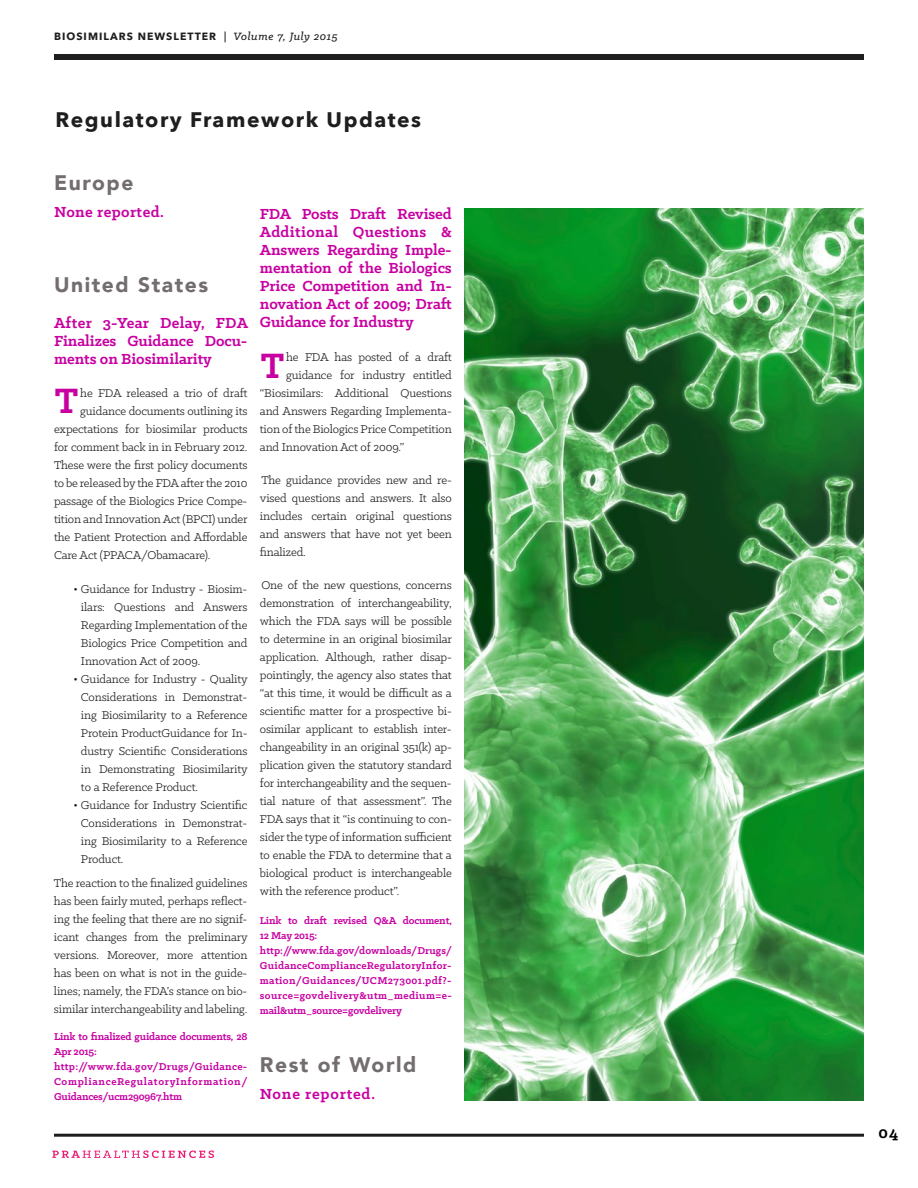
<style>
.page{position:relative;width:918px;height:1188px;background:#fff}
.page>*{position:absolute;margin:0;border:0;box-sizing:border-box;transform-origin:0 0}
.t1{font:700 39.9px "Klinic Slab";color:#c800a1}
.t2{font:900 21px "Avenir";letter-spacing:.075em;color:#736d6e}
.t3{font:700 21px "Avenir Next";letter-spacing:.075em;color:#1e1e1e}
.t4{font:700 18px "Klinic Slab";color:#000}
.t5{font:700 16.5px/18px "Klinic Slab";letter-spacing:-.005em;color:#c800a1;text-align:justify}
.t6{font:700 16.5px "Klinic Slab";letter-spacing:.025em;color:#c800a1}
.t7{font:700 16.5px "Klinic Slab";letter-spacing:.05em;color:#c800a1}
.t8{font:12.75px/18px "Klinic Slab";letter-spacing:-.01em;color:#1e1e1e;text-align:justify}
.t9{font:700 11.25px/15px "Klinic Slab";letter-spacing:.02em;color:#c800a1}
.t10{font:700 10.5px "Avenir Next";letter-spacing:.1em;color:#1e1e1e}
.s1{font-family:"Klinic Slab";font-weight:500;font-size:12px}
.s2{font-family:"Klinic Slab";font-weight:500;font-style:italic;font-size:12px}
</style>
<div class="page">
<hr style="left:54px;top:1134px;width:810px;height:3px;background:#1e1e1e">
<div style="left:54px;top:54px;width:810px;height:6px;background:#1e1e1e"></div>
<svg style="left:52px;top:1151px;width:162px;height:7px"></svg>
<img style="left:464px;top:208px;width:400px;height:892px">
<p class="t10" style="left:54px;top:27px;width:285px">BIOSIMILARS NEWSLETTER <span class="s1">|</span> <span class="s2">Volume 7, July 2015</span></p>
<h2 class="t3" style="left:56px;top:101px;width:367px">Regulatory Framework Updates</h2>
<h2 class="t2" style="left:54px;top:165px;width:81px">Europe</h2>
<p class="t6" style="left:54px;top:201px;width:111px">None reported.</p>
<h2 class="t2" style="left:54px;top:267px;width:156px">United States</h2>
<p class="t5" style="left:54px;top:313px;width:196px">After 3-Year Delay, FDA Finalizes Guidance Docu&shy;ments on Biosimilarity</p>
<h1 class="t1" style="left:55px;top:375px;width:25px">T</h1>
<p class="t8" style="left:80px;top:384px;width:169px">he FDA released a trio of draft</p>
<p class="t8" style="left:80px;top:402px;width:169px">guidance documents outlining its</p>
<p class="t8" style="left:54px;top:420px;width:195px">expectations for biosimilar products</p>
<p class="t8" style="left:54px;top:438px;width:195px">for comment back in in February 2012.</p>
<p class="t8" style="left:54px;top:456px;width:195px">These were the first policy documents</p>
<p class="t8" style="left:54px;top:474px;width:195px">to be released by the FDA after the 2010</p>
<p class="t8" style="left:54px;top:492px;width:195px">passage of the Biologics Price Compe-</p>
<p class="t8" style="left:54px;top:510px;width:195px">tition and Innovation Act (BPCI) under</p>
<p class="t8" style="left:54px;top:528px;width:195px">the Patient Protection and Affordable</p>
<p class="t8" style="left:54px;top:546px;width:158px">Care Act (PPACA/Obamacare).</p>
<p class="t8" style="left:81px;top:580px;width:168px;text-indent:-7px">• Guidance for Industry - Biosim&shy;ilars: Questions and Answers Regarding Implementation of the Biologics Price Competition and Innovation Act of 2009.</p>
<p class="t8" style="left:81px;top:670px;width:168px;text-indent:-7px">• Guidance for Industry - Quality Considerations in Demonstrat&shy;ing Biosimilarity to a Reference Protein ProductGuidance for In&shy;dustry Scientific Considerations in Demonstrating Biosimilarity to a Reference Product.</p>
<p class="t8" style="left:81px;top:796px;width:168px;text-indent:-7px">• Guidance for Industry Scientific Considerations in Demonstrat&shy;ing Biosimilarity to a Reference Product.</p>
<p class="t8" style="left:54px;top:874px;width:195px">The reaction to the finalized guidelines has been fairly muted, perhaps reflect&shy;ing the feeling that there are no signif&shy;icant changes from the preliminary versions. Moreover, more attention has been on what is not in the guide&shy;lines; namely, the FDA’s stance on bio&shy;similar interchangeability and labeling.</p>
<p class="t9" style="left:54px;top:1029px;width:195px">Link to finalized guidance documents, 28<br>Apr 2015: http://www.fda.gov/Drugs/Guidance-<br>ComplianceRegulatoryInformation/<br>Guidances/ucm290967.htm</p>
<p class="t5" style="left:260px;top:204px;width:193px">FDA Posts Draft Revised Additional Questions &amp; Answers Regarding Imple&shy;mentation of the Biologics Price Competition and In&shy;novation Act of 2009; Draft Guidance for Industry</p>
<h1 class="t1" style="left:261px;top:339px;width:25px">T</h1>
<p class="t8" style="left:286px;top:348px;width:167px">he FDA has posted of a draft</p>
<p class="t8" style="left:286px;top:366px;width:167px">guidance for industry entitled</p>
<p class="t8" style="left:260px;top:384px;width:193px">“Biosimilars: Additional Questions</p>
<p class="t8" style="left:260px;top:402px;width:193px">and Answers Regarding Implementa-</p>
<p class="t8" style="left:260px;top:420px;width:193px">tion of the Biologics Price Competition</p>
<p class="t8" style="left:260px;top:438px;width:146px">and Innovation Act of 2009.”</p>
<p class="t8" style="left:260px;top:471px;width:193px">The guidance provides new and re&shy;vised questions and answers. It also includes certain original questions and answers that have not yet been finalized.</p>
<p class="t8" style="left:260px;top:576px;width:194px">One of the new questions, concerns demonstration of interchangeability, which the FDA says will be possible to determine in an original biosimilar application. Although, rather disap&shy;pointingly, the agency also states that “at this time, it would be difficult as a scientific matter for a prospective bi&shy;osimilar applicant to establish inter&shy;changeability in an original 351(k) ap&shy;plication given the statutory standard for interchangeability and the sequen&shy;tial nature of that assessment”. The FDA says that it “is continuing to con&shy;sider the type of information sufficient to enable the FDA to determine that a biological product is interchangeable with the reference product”.</p>
<p class="t9" style="left:260px;top:913px;width:194px">Link to draft revised Q&amp;A document, 12 May 2015: http://www.fda.gov/downloads/Drugs/ GuidanceComplianceRegulatoryInfor&shy;mation/Guidances/UCM273001.pdf?- source=govdelivery&amp;utm_medium=e&shy;mail&amp;utm_source=govdelivery</p>
<h2 class="t2" style="left:260px;top:1047px;width:158px">Rest of World</h2>
<p class="t7" style="left:260px;top:1083px;width:117px">None reported.</p>
<h3 class="t4" style="left:878px;top:1120px;width:21px">04</h3>
</div>
